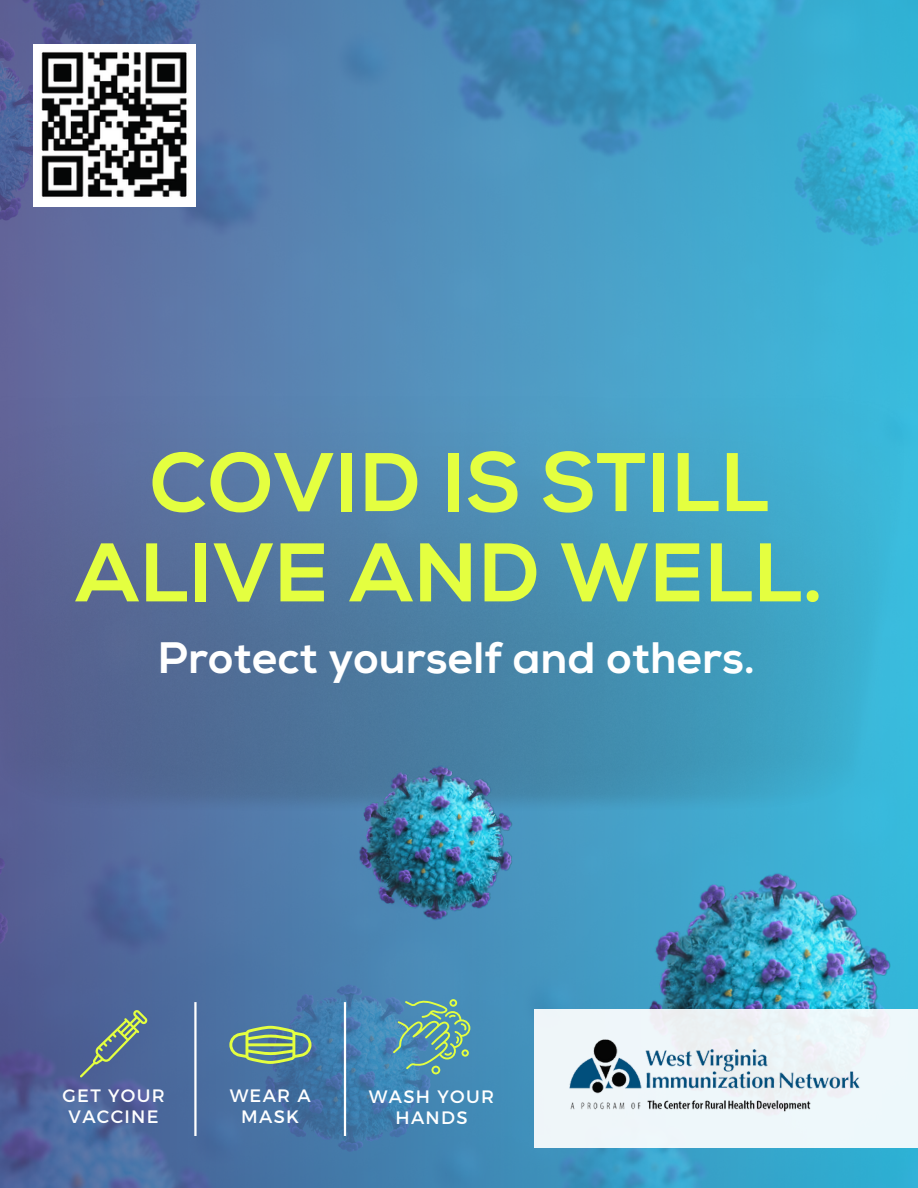
<style>
.page{position:relative;width:918px;height:1188px;background:#fff}
.page>*{position:absolute;margin:0;border:0;box-sizing:border-box;transform-origin:0 0}
.t1{font:800 82.95px/90.3px "Nexa";color:#e4ff40;text-align:center}
.t2{font:800 43.95px "Nexa";color:#fff}
.t3{font:18px/21.5px "Montserrat";letter-spacing:.075em;color:#fff;text-align:center}
.t4{font:18px/21.5px "Montserrat";letter-spacing:.075em;color:#fefefe;text-align:center}
</style>
<div class="page">
<img style="left:0;top:0;width:918px;height:1188px">
<img style="left:0;top:377px;width:918px;height:434px">
<svg style="left:80px;top:1010px;width:67px;height:67px;background:#5e768b"></svg>
<svg style="left:229px;top:1026px;width:83px;height:38px;background:#7ba081"></svg>
<img style="left:613px;top:847px;width:305px;height:325px">
<svg style="left:393px;top:999px;width:77px;height:75px;background:#609da2"></svg>
<hr style="left:194px;top:1002px;width:3px;height:134px;background:#fefefe">
<hr style="left:344px;top:1002px;width:2px;height:134px;background:#fefefe">
<div style="left:535px;top:1009px;width:383px;height:139px;background:#eef7fa"></div>
<img style="left:569px;top:1037px;width:291px;height:75px">
<img style="left:34px;top:44px;width:162px;height:162px">
<img style="left:337px;top:749px;width:192px;height:206px">
<p class="t1" style="left:75px;top:449px;width:750px">COVID IS STILL<br>ALIVE AND WELL.</p>
<p class="t2" style="left:157px;top:638px;width:599px">Protect yourself and others.</p>
<p class="t4" style="left:63px;top:1084px;width:104px">GET YOUR<br>VACCINE</p>
<p class="t3" style="left:230px;top:1084px;width:83px">WEAR A<br>MASK</p>
<p class="t3" style="left:369px;top:1085px;width:127px">WASH YOUR<br>HANDS</p>
</div>
